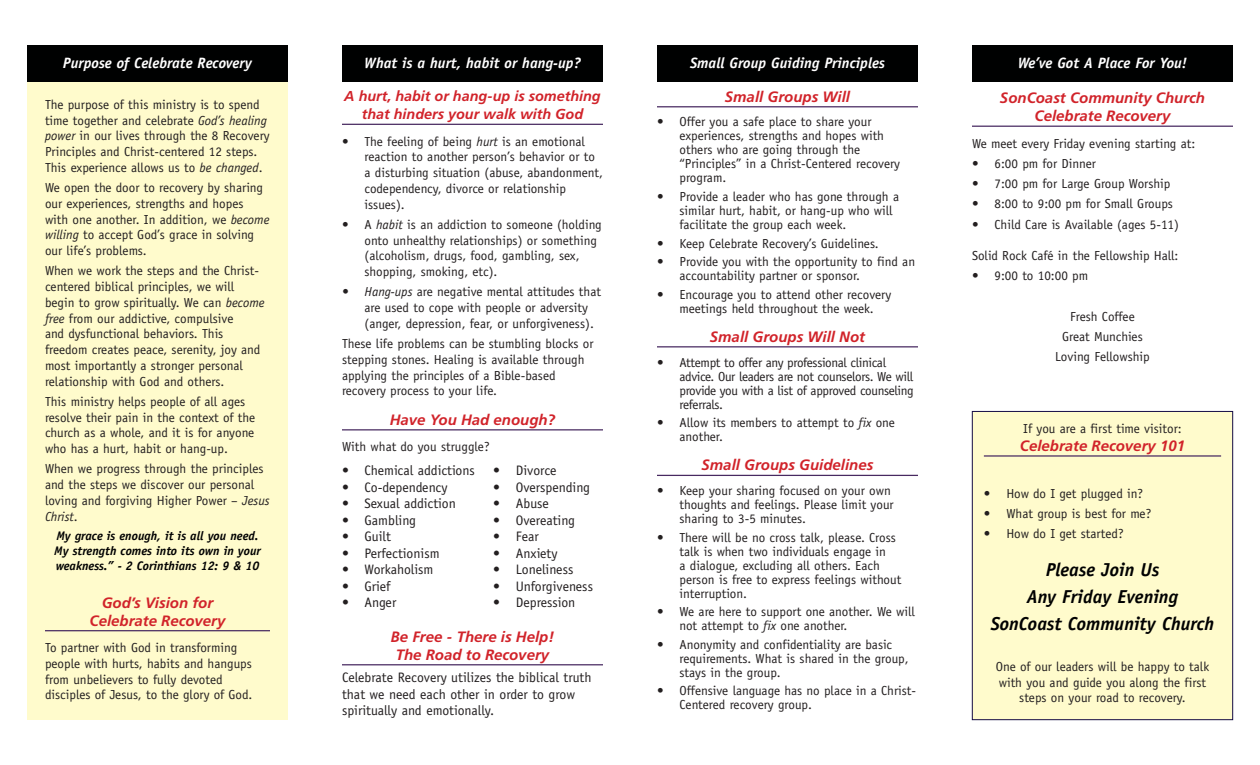
<style>
.page{position:relative;width:1260px;height:765px;background:#fff}
.page>*{position:absolute;margin:0;border:0;box-sizing:border-box;transform-origin:0 0}
.t1{font:italic 700 18.75px/27px "Officina Sans";color:#000101;text-align:center}
.t2{font:italic 700 15px/18px "Frutiger";color:#d1232a;text-align:center}
.t3{font:italic 700 15px "Officina Sans";color:#fff}
.t4{font:italic 700 14.38px/18px "Frutiger";color:#d1232a;text-align:center}
.t5{font:13.75px/16.5px "Officina Sans";color:#231f20}
.t6{font:13.12px/15.8px "Officina Sans";color:#231f20}
.t7{font:13.12px/14px "Officina Sans";letter-spacing:-.025em;color:#231f20}
.t8{font:italic 700 12.5px/15px "Officina Sans";color:#000101}
.s1{font-style:italic}
</style>
<div class="page">
<div style="left:27px;top:45px;width:261px;height:675px;background:#fffbcc"></div>
<hr style="left:45px;top:630px;width:225px;height:1px;background:#482a61">
<div style="left:27px;top:45px;width:261px;height:37px;background:#000101"></div>
<div style="left:972px;top:45px;width:261px;height:37px;background:#000101"></div>
<div style="left:342px;top:45px;width:261px;height:37px;background:#000101"></div>
<div style="left:657px;top:45px;width:261px;height:37px;background:#000101"></div>
<hr style="left:657px;top:106px;width:261px;height:1px;background:#482a61">
<hr style="left:657px;top:346px;width:261px;height:1px;background:#482a61">
<hr style="left:657px;top:475px;width:261px;height:1px;background:#482a61">
<hr style="left:342px;top:124px;width:261px;height:1px;background:#482a61">
<hr style="left:342px;top:429px;width:261px;height:1px;background:#482a61">
<hr style="left:972px;top:126px;width:261px;height:1px;background:#482a61">
<hr style="left:342px;top:664px;width:261px;height:1px;background:#482a61">
<div style="left:972px;top:411px;width:261px;height:309px;background:#fffbcc"></div>
<hr style="left:984px;top:455px;width:237px;height:2px;background:#482a61">
<div style="left:972px;top:411px;width:261px;height:309px;border:1px solid #150b45"></div>
<p class="t3" style="left:63px;top:54px;width:191px">Purpose of Celebrate Recovery</p>
<p class="t3" style="left:364px;top:54px;width:218px">What is a hurt, habit or hang-up?</p>
<p class="t3" style="left:690px;top:54px;width:197px">Small Group Guiding Principles</p>
<p class="t3" style="left:1018px;top:54px;width:171px">We’ve Got A Place For You!</p>
<p class="t2" style="left:725px;top:87px;width:127px">Small Groups Will</p>
<p class="t6" style="left:679px;top:115px;width:222px;line-height:14px;text-indent:-22px">• Offer you a safe place to share your experiences, strengths and hopes with others who are going through the “Principles” in a Christ-Centered recovery program.</p>
<p class="t6" style="left:679px;top:190px;width:221px;line-height:14px;text-indent:-22px">• Provide a leader who has gone through a similar hurt, habit, or hang-up who will facilitate the group each week.</p>
<p class="t6" style="left:657px;top:235px;width:223px">• Keep Celebrate Recovery’s Guidelines.</p>
<p class="t6" style="left:679px;top:255px;width:237px;line-height:14px;text-indent:-22px">• Provide you with the opportunity to find an accountability partner or sponsor.</p>
<p class="t6" style="left:657px;top:287px;width:236px;line-height:14px;text-align:center">• Encourage you to attend other recovery meetings held throughout the week.</p>
<p class="t2" style="left:710px;top:327px;width:157px">Small Groups Will Not</p>
<p class="t7" style="left:679px;top:355px;width:236px;text-indent:-22px">• Attempt to offer any professional clinical advice. Our leaders are not counselors. We will provide you with a list of approved counseling referrals.</p>
<p class="t6" style="left:679px;top:416px;width:217px;line-height:14px;text-indent:-22px">• Allow its members to attempt to <span class="s1">fix</span> one another.</p>
<p class="t2" style="left:702px;top:456px;width:173px">Small Groups Guidelines</p>
<p class="t6" style="left:680px;top:484px;width:216px;line-height:14px;text-indent:-22px">• Keep your sharing focused on your own thoughts and feelings. Please limit your sharing to 3-5 minutes.</p>
<p class="t6" style="left:680px;top:530px;width:223px;line-height:14px;text-indent:-22px">• There will be no cross talk, please. Cross talk is when two individuals engage in<br>a dialogue, excluding all others. Each person is free to express feelings without interruption.</p>
<p class="t6" style="left:680px;top:605px;width:237px;line-height:14px;text-indent:-22px">• We are here to support one another. We will not attempt to <span class="s1">fix</span> one another.</p>
<p class="t6" style="left:680px;top:637px;width:231px;line-height:14px;text-indent:-22px">• Anonymity and confidentiality are basic requirements. What is shared in the group, stays in the group.</p>
<p class="t6" style="left:680px;top:684px;width:238px;line-height:14px;text-indent:-22px">• Offensive language has no place in a Christ-<br>Centered recovery group.</p>
<p class="t4" style="left:344px;top:87px;width:258px">A hurt, habit or hang-up is something that hinders your walk with God</p>
<p class="t6" style="left:365px;top:133px;width:240px;text-indent:-22px">• The feeling of being <span class="s1">hurt</span> is an emotional reaction to another person’s behavior or to a disturbing situation (abuse, abandonment, codependency, divorce or relationship issues).</p>
<p class="t6" style="left:365px;top:217px;width:239px;text-indent:-22px">• A <span class="s1">habit</span> is an addiction to someone (holding onto unhealthy relationships) or something (alcoholism, drugs, food, gambling, sex, shopping, smoking, etc).</p>
<p class="t6" style="left:365px;top:284px;width:238px;text-indent:-22px"><span class="s1">• Hang-ups</span> are negative mental attitudes that are used to cope with people or adversity (anger, depression, fear, or unforgiveness).</p>
<p class="t6" style="left:342px;top:336px;width:253px">These life problems can be stumbling blocks or stepping stones. Healing is available through applying the principles of a Bible-based recovery process to your life.</p>
<p class="t2" style="left:390px;top:410px;width:167px">Have You Had enough?</p>
<p class="t6" style="left:342px;top:439px;width:149px">With what do you struggle?</p>
<p class="t2" style="left:1000px;top:89px;width:207px">SonCoast Community Church<br>Celebrate Recovery</p>
<p class="t6" style="left:972px;top:135px;width:225px">We meet every Friday evening starting at:</p>
<p class="t6" style="left:972px;top:156px;width:126px">• 6:00 pm for Dinner</p>
<p class="t6" style="left:972px;top:176px;width:200px">• 7:00 pm for Large Group Worship</p>
<p class="t6" style="left:972px;top:196px;width:203px">• 8:00 to 9:00 pm for Small Groups</p>
<p class="t6" style="left:972px;top:216px;width:209px">• Child Care is Available (ages 5-11)</p>
<p class="t6" style="left:972px;top:248px;width:208px">Solid Rock Café in the Fellowship Hall:</p>
<p class="t6" style="left:972px;top:268px;width:118px">• 9:00 to 10:00 pm</p>
<p class="t6" style="left:1055px;top:306px;width:96px;line-height:20.2px;text-align:center">Fresh Coffee<br>Great Munchies<br>Loving Fellowship</p>
<p class="t6" style="left:45px;top:97px;width:226px">The purpose of this ministry is to spend time together and celebrate <span class="s1">God’s healing power</span> in our lives through the 8 Recovery Principles and Christ-centered 12 steps.<br>This experience allows us to <span class="s1">be changed</span>.</p>
<p class="t6" style="left:45px;top:180px;width:226px">We open the door to recovery by sharing our experiences, strengths and hopes with one another. In addition, we <span class="s1">become willing</span> to accept God’s grace in solving our life’s problems.</p>
<p class="t6" style="left:45px;top:263px;width:221px">When we work the steps and the Christ&shy;centered biblical principles, we will begin to grow spiritually. We can <span class="s1">become free</span> from our addictive, compulsive<br>and dysfunctional behaviors. This freedom creates peace, serenity, joy and most importantly a stronger personal relationship with God and others.</p>
<p class="t6" style="left:45px;top:394px;width:212px">This ministry helps people of all ages resolve their pain in the context of the church as a whole, and it is for anyone who has a hurt, habit or hang-up.</p>
<p class="t6" style="left:45px;top:461px;width:226px">When we progress through the principles and the steps we discover our personal loving and forgiving Higher Power – <span class="s1">Jesus<br>Christ</span>.</p>
<p class="t8" style="left:54px;top:528px;width:208px">My grace is enough, it is all you need.<br>My strength comes into its own in your weakness.” - 2 Corinthians 12: 9 &amp; 10</p>
<p class="t2" style="left:90px;top:593px;width:137px">God’s Vision for<br>Celebrate Recovery</p>
<p class="t6" style="left:45px;top:640px;width:209px">To partner with God in transforming people with hurts, habits and hangups from unbelievers to fully devoted disciples of Jesus, to the glory of God.</p>
<p class="t6" style="left:1023px;top:421px;width:160px">If you are a first time visitor:</p>
<p class="t2" style="left:1020px;top:437px;width:167px">Celebrate Recovery 101</p>
<p class="t6" style="left:984px;top:485px;width:161px">• How do I get plugged in?</p>
<p class="t6" style="left:984px;top:506px;width:169px">• What group is best for me?</p>
<p class="t6" style="left:984px;top:526px;width:141px">• How do I get started?</p>
<h1 class="t1" style="left:991px;top:557px;width:225px">Please Join Us<br>Any Friday Evening<br>SonCoast Community Church</h1>
<p class="t6" style="left:996px;top:659px;width:215px;text-align:center">One of our leaders will be happy to talk with you and guide you along the first steps on your road to recovery.</p>
<p class="t5" style="left:342px;top:462px;width:134px">• Chemical addictions</p>
<p class="t5" style="left:342px;top:479px;width:107px">• Co-dependency</p>
<p class="t5" style="left:342px;top:495px;width:115px">• Sexual addiction</p>
<p class="t5" style="left:342px;top:512px;width:76px">• Gambling</p>
<p class="t5" style="left:342px;top:528px;width:50px">• Guilt</p>
<p class="t5" style="left:342px;top:545px;width:99px">• Perfectionism</p>
<p class="t5" style="left:342px;top:561px;width:93px">• Workaholism</p>
<p class="t5" style="left:342px;top:578px;width:50px">• Grief</p>
<p class="t5" style="left:342px;top:594px;width:56px">• Anger</p>
<p class="t5" style="left:493px;top:462px;width:65px">• Divorce</p>
<p class="t5" style="left:493px;top:479px;width:98px">• Overspending</p>
<p class="t5" style="left:493px;top:495px;width:57px">• Abuse</p>
<p class="t5" style="left:493px;top:512px;width:83px">• Overeating</p>
<p class="t5" style="left:493px;top:528px;width:47px">• Fear</p>
<p class="t5" style="left:493px;top:545px;width:66px">• Anxiety</p>
<p class="t5" style="left:493px;top:561px;width:82px">• Loneliness</p>
<p class="t5" style="left:493px;top:578px;width:101px">• Unforgiveness</p>
<p class="t5" style="left:493px;top:594px;width:84px">• Depression</p>
<p class="t2" style="left:391px;top:627px;width:165px">Be Free - There is Help!<br>The Road to Recovery</p>
<p class="t5" style="left:342px;top:670px;width:251px">Celebrate Recovery utilizes the biblical truth that we need each other in order to grow spiritually and emotionally.</p>
</div>
